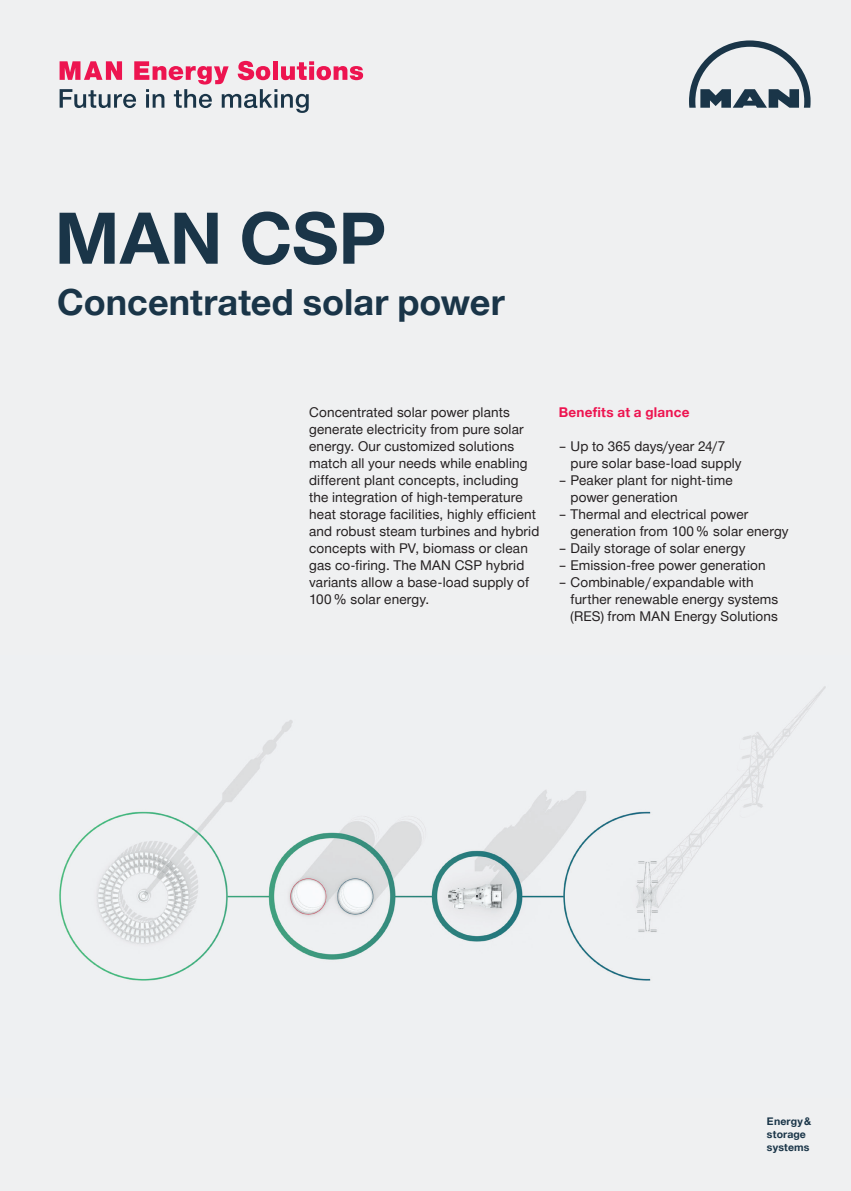
<style>
.page{position:relative;width:851px;height:1191px;background:#fff}
.page>*{position:absolute;margin:0;border:0;box-sizing:border-box;transform-origin:0 0}
.A4_11_Headline_2{font:700 71.4px "Man Global";letter-spacing:.005em;color:#1a3548}
.A4_13_Headline_4{font:700 36px "Man Global";color:#1a3548}
.A4_21_Copy{font:13.5px/17px "Man Global";letter-spacing:.01em;color:#231f20}
.A4_14_Headline_5{font:700 13.5px "Man Global";letter-spacing:.02em;color:#ed1450}
.A4_22_Small_text{font:700 10.5px "Man Global";letter-spacing:.015em;color:#1a3548}
</style>
<div class="page">
<div style="left:0;top:0;width:850px;height:1191px;background:#eff0f1"></div>
<img style="left:59px;top:686px;width:767px;height:295px">
<svg style="left:689px;top:40px;width:121px;height:68px"></svg>
<svg style="left:60px;top:61px;width:303px;height:52px"></svg>
<p class="A4_11_Headline_2" style="left:55px;top:197px;width:333px">MAN CSP</p>
<p class="A4_13_Headline_4" style="left:57px;top:281px;width:449px">Concentrated solar power</p>
<p class="A4_21_Copy" style="left:309px;top:404px;width:232px">Concentrated solar power plants generate electricity from pure solar energy. Our customized solutions match all your needs while enabling different plant concepts, including the integration of high-temperature heat storage facilities, highly efficient and robust steam turbines and hybrid concepts with PV, biomass or clean gas co-firing. The MAN CSP hybrid variants allow a base-load supply of 100 % solar energy.</p>
<p class="A4_14_Headline_5" style="left:558px;top:404px;width:132px">Benefits at a glance</p>
<p class="A4_21_Copy" style="left:570px;top:438px;width:173px;text-indent:-12px">– Up to 365 days/year 24/7 pure solar base-load supply</p>
<p class="A4_21_Copy" style="left:570px;top:472px;width:164px;text-indent:-12px">– Peaker plant for night-time power generation</p>
<p class="A4_21_Copy" style="left:570px;top:506px;width:220px;text-indent:-12px">– Thermal and electrical power generation from 100 % solar energy</p>
<p class="A4_21_Copy" style="left:558px;top:540px;width:188px">– Daily storage of solar energy</p>
<p class="A4_21_Copy" style="left:558px;top:557px;width:208px">– Emission-free power generation</p>
<p class="A4_21_Copy" style="left:570px;top:574px;width:209px;text-indent:-12px">– Combinable / expandable with further renewable energy systems (RES) from MAN Energy Solutions</p>
<p class="A4_22_Small_text" style="left:766px;top:1115px;width:46px">Energy &amp;</p>
<p class="A4_22_Small_text" style="left:766px;top:1128px;width:41px">storage</p>
<p class="A4_22_Small_text" style="left:766px;top:1140px;width:44px">systems</p>
</div>
